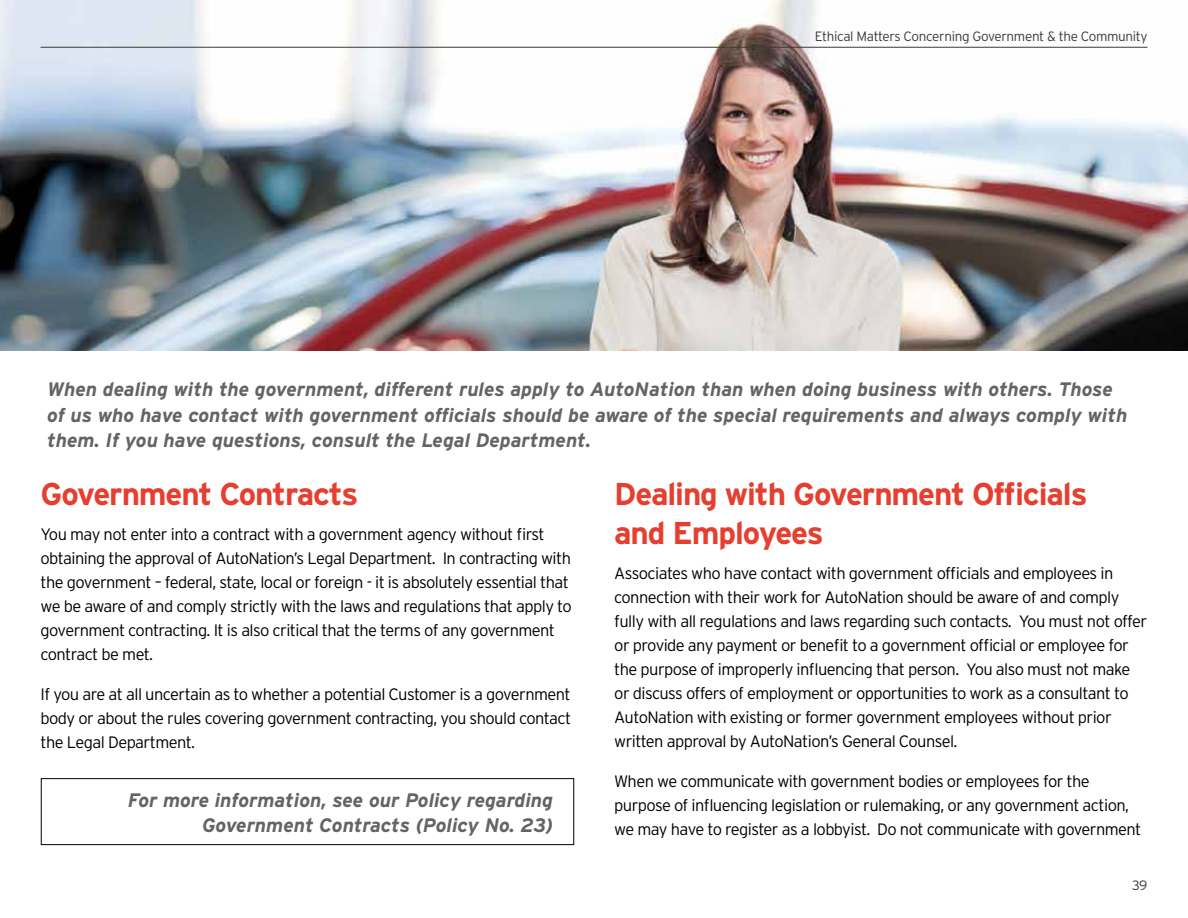
<style>
.page{position:relative;width:1188px;height:918px;background:#fff}
.page>*{position:absolute;margin:0;border:0;box-sizing:border-box;transform-origin:0 0}
.t1{font:700 31.5px/39px "Interstate";letter-spacing:-.035em;color:#e63e2f}
.t2{font:italic 700 19.5px/25.5px "Interstate";color:#636466}
.t3{font:300 16.5px/24px "Interstate";letter-spacing:-.035em;color:#000}
.t4{font:300 13.5px "Interstate";letter-spacing:-.025em;color:#3e3935}
</style>
<div class="page">
<img style="left:0;top:0;width:1188px;height:351px">
<div style="left:41px;top:778px;width:533px;height:67px;border:1px solid #000"></div>
<hr style="left:40px;top:47px;width:1108px;height:1px;background:#3e3935">
<p class="t4" style="left:815px;top:28px;width:334px">Ethical Matters Concerning Government &amp; the Community</p>
<p class="t2" style="left:47px;top:377px;width:1082px">When dealing with the government, different rules apply to AutoNation than when doing business with others. Those of us who have contact with government officials should be aware of the special requirements and always comply with them. If you have questions, consult the Legal Department.</p>
<h1 class="t1" style="left:40px;top:475px;width:319px">Government Contracts</h1>
<p class="t3" style="left:40px;top:522px;width:533px">You may not enter into a contract with a government agency without first obtaining the approval of AutoNation’s Legal Department. In contracting with the government – federal, state, local or foreign - it is absolutely essential that we be aware of and comply strictly with the laws and regulations that apply to government contracting. It is also critical that the terms of any government contract be met.</p>
<p class="t3" style="left:40px;top:682px;width:532px;text-align:justify">If you are at all uncertain as to whether a potential Customer is a government body or about the rules covering government contracting, you should contact the Legal Department.</p>
<p class="t2" style="left:128px;top:787px;width:427px;text-align:right">For more information, see our Policy regarding<br>Government Contracts (Policy No. 23)</p>
<h1 class="t1" style="left:614px;top:475px;width:475px">Dealing with Government Officials and Employees</h1>
<p class="t3" style="left:614px;top:561px;width:534px">Associates who have contact with government officials and employees in connection with their work for AutoNation should be aware of and comply fully with all regulations and laws regarding such contacts. You must not offer or provide any payment or benefit to a government official or employee for the purpose of improperly influencing that person. You also must not make or discuss offers of employment or opportunities to work as a consultant to AutoNation with existing or former government employees without prior written approval by AutoNation’s General Counsel.</p>
<p class="t3" style="left:614px;top:769px;width:529px">When we communicate with government bodies or employees for the purpose of influencing legislation or rulemaking, or any government action, we may have to register as a lobbyist. Do not communicate with government</p>
<p class="t4" style="left:1132px;top:877px;width:17px">39</p>
</div>
